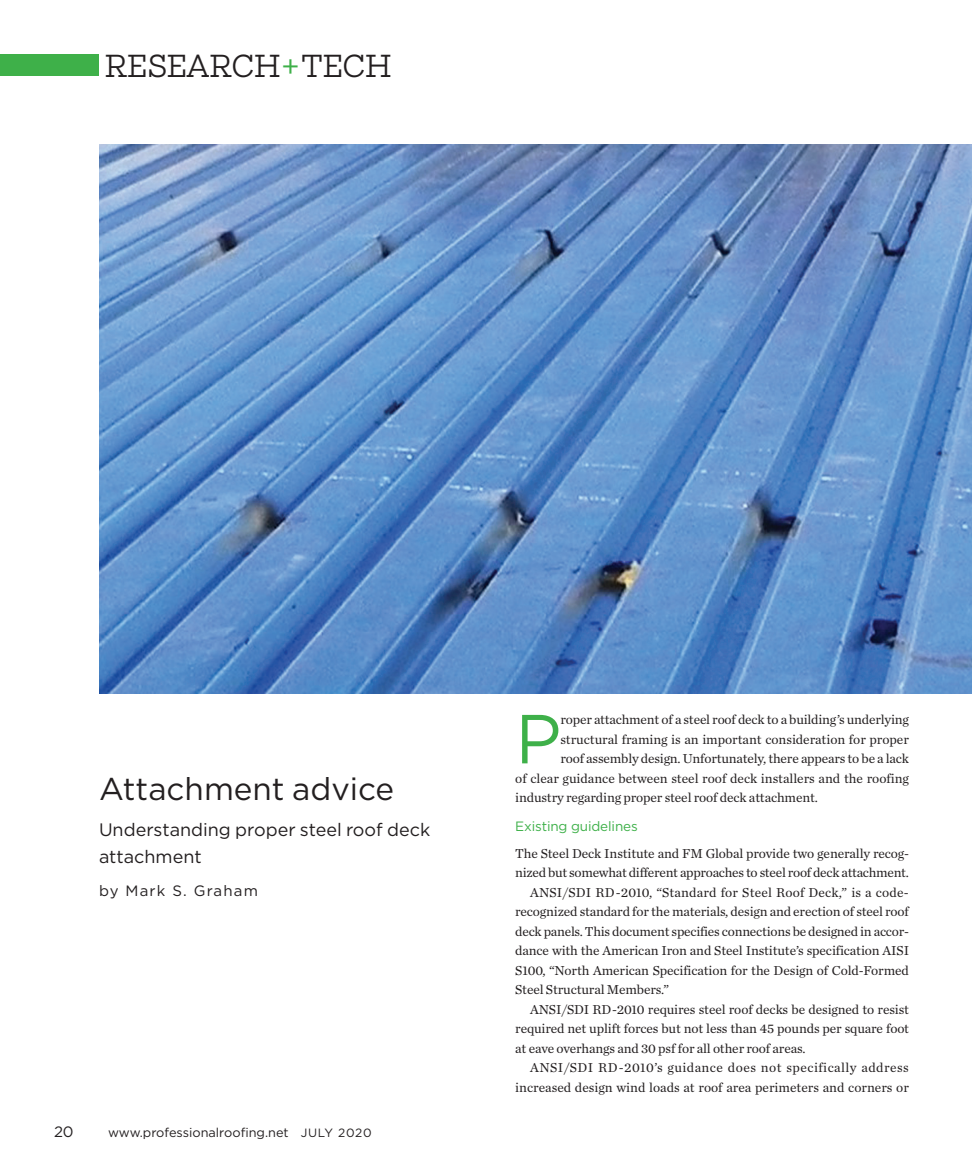
<style>
.page{position:relative;width:972px;height:1175px;background:#fff}
.page>*{position:absolute;margin:0;border:0;box-sizing:border-box;transform-origin:0 0}
.t1{font:69.15px "Gotham";color:#3eb049}
.t2{font:31.5px "Gotham";color:#231f20}
.t3{font:300 30px "Salvo Serif";letter-spacing:-.005em;color:#231f20}
.t4{font:18px/27px "Gotham";color:#231f20}
.t5{font:15px "Gotham";letter-spacing:.08em;color:#231f20}
.t6{font:13.5px "Chronicle Text G1";letter-spacing:-.01em;color:#231f20}
.t7{font:13.5px "Chronicle Text G1";letter-spacing:.015em;color:#231f20}
.t8{font:13.5px "Chronicle Text G1";letter-spacing:.035em;color:#231f20}
.t9{font:13.5px "Gotham";letter-spacing:-.01em;color:#3eb049}
.t10{font:12.75px "Gotham";color:#231f20}
.s1{color:#3eb049}
.s2{font-size:12px}
</style>
<div class="page">
<div style="left:0;top:54px;width:99px;height:22px;background:#3eb049"></div>
<img style="left:99px;top:144px;width:873px;height:549px">
<h3 class="t3" style="left:105px;top:45px;width:288px">RESEARCH<span class="s1">+</span>TECH</h3>
<h2 class="t2" style="left:99px;top:768px;width:297px">Attachment advice</h2>
<h3 class="t4" style="left:99px;top:815px;width:333px">Understanding proper steel roof deck attachment</h3>
<p class="t5" style="left:99px;top:880px;width:161px">by Mark S. Graham</p>
<p class="t5" style="left:54px;top:1122px;width:21px">20</p>
<p class="t10" style="left:108px;top:1124px;width:265px">www.professionalroofing.net <span class="s2">JULY 2020</span></p>
<h1 class="t1" style="left:515px;top:694px;width:48px">P</h1>
<p class="t6" style="left:560px;top:709px;width:350px">roper attachment of a steel roof deck to a building’s underlying</p>
<p class="t6" style="left:560px;top:729px;width:350px">structural framing is an important consideration for proper</p>
<p class="t6" style="left:560px;top:748px;width:350px">roof assembly design. Unfortunately, there appears to be a lack</p>
<p class="t6" style="left:515px;top:768px;width:395px">of clear guidance between steel roof deck installers and the roofing</p>
<p class="t6" style="left:515px;top:787px;width:304px">industry regarding proper steel roof deck attachment.</p>
<p class="t9" style="left:515px;top:817px;width:124px">Existing guidelines</p>
<p class="t6" style="left:515px;top:843px;width:395px">The Steel Deck Institute and FM Global provide two generally recog-</p>
<p class="t6" style="left:515px;top:862px;width:395px">nized but somewhat different approaches to steel roof deck attachment.</p>
<p class="t7" style="left:530px;top:882px;width:380px">ANSI/SDI RD-2010, “Standard for Steel Roof Deck,” is a code-</p>
<p class="t6" style="left:515px;top:901px;width:395px">recognized standard for the materials, design and erection of steel roof</p>
<p class="t6" style="left:515px;top:921px;width:395px">deck panels. This document specifies connections be designed in accor-</p>
<p class="t6" style="left:515px;top:940px;width:395px">dance with the American Iron and Steel Institute’s specification AISI</p>
<p class="t6" style="left:515px;top:960px;width:395px">S100, “North American Specification for the Design of Cold-Formed</p>
<p class="t6" style="left:515px;top:979px;width:156px">Steel Structural Members.”</p>
<p class="t6" style="left:530px;top:999px;width:380px">ANSI/SDI RD-2010 requires steel roof decks be designed to resist</p>
<p class="t6" style="left:515px;top:1018px;width:395px">required net uplift forces but not less than 45 pounds per square foot</p>
<p class="t6" style="left:515px;top:1038px;width:292px">at eave overhangs and 30 psf for all other roof areas.</p>
<p class="t8" style="left:530px;top:1057px;width:380px">ANSI/SDI RD-2010’s guidance does not specifically address</p>
<p class="t6" style="left:515px;top:1077px;width:395px">increased design wind loads at roof area perimeters and corners or</p>
</div>
